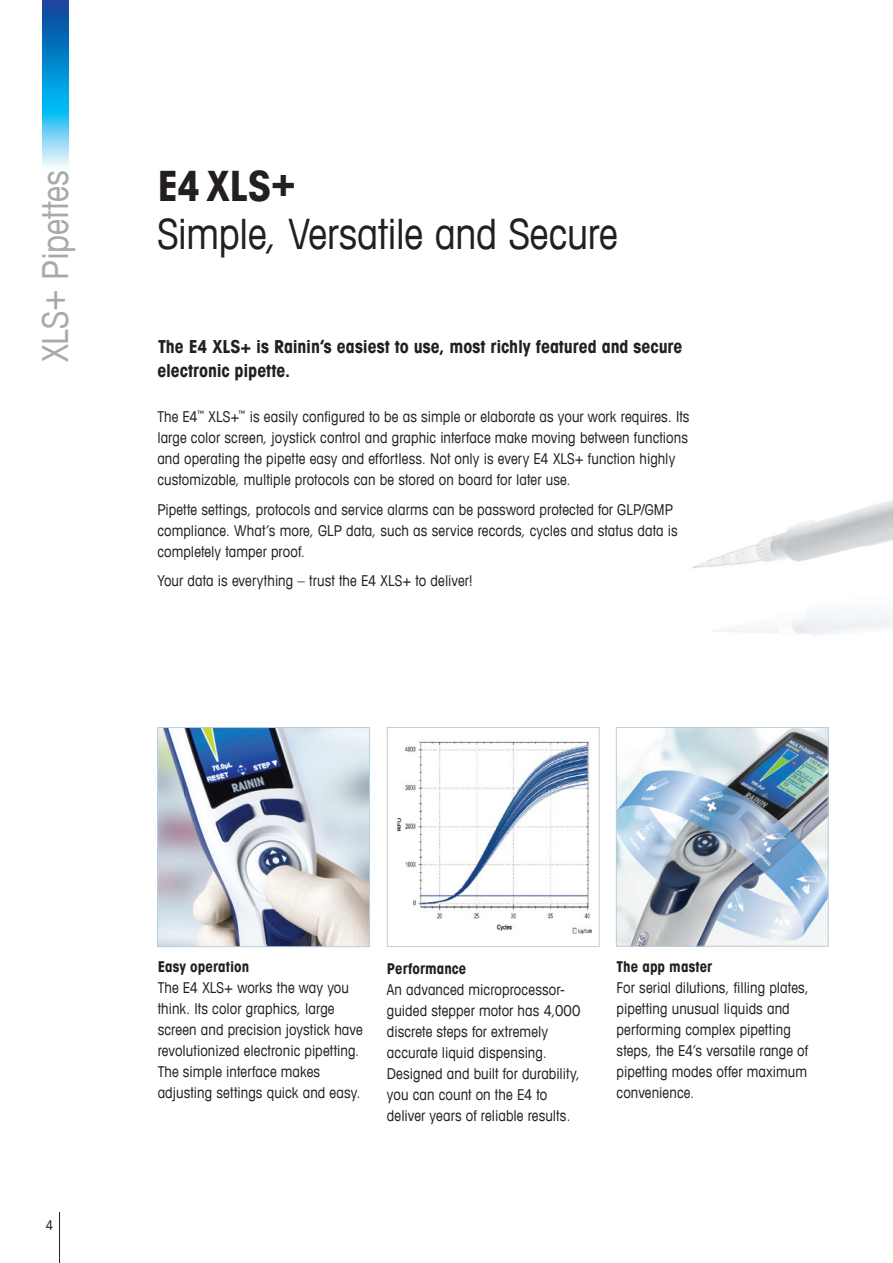
<style>
.page{position:relative;width:893px;height:1263px;background:#fff}
.page>*{position:absolute;margin:0;border:0;box-sizing:border-box;transform-origin:0 0}
._2_Title_Book_28_32{font:condensed 42px "Avant Garde Com";letter-spacing:-.01em;color:#231f20}
._1_Title_Bold_28_32{font:700 condensed 42px "Avant Garde Com";color:#231f20}
.t1{font:condensed 36px "Avant Garde Com";letter-spacing:-.01em;color:#a8a9ad}
._10_Lead_with_bullet{font:700 condensed 18px/24px "Avant Garde Com";letter-spacing:-.005em;color:#231f20}
._11_Running_Text_10{font:condensed 15px/21px "Avant Garde Com";letter-spacing:.005em;color:#231f20}
._06_captions{font:condensed 15px/21px "Avant Garde Com";letter-spacing:.005em;color:#231f20}
._05_subhead_12_pt{font:condensed 15px/21px "Avant Garde Com";letter-spacing:.005em;color:#231f20}
._05_subhead_12_pt-2{font:700 condensed 15px "Avant Garde Com";letter-spacing:.005em;color:#231f20}
._11_Running_Text_10-2{font:700 condensed 15px "Avant Garde Com";letter-spacing:.005em;color:#231f20}
.t2{font:condensed 13.5px "Avant Garde Com";color:#231f20}
</style>
<div class="page">
<hr style="left:59px;top:1212px;width:1px;height:51px;background:#231f20">
<img style="left:43px;top:0;width:25px;height:167px">
<img style="left:692px;top:500px;width:201px;height:135px">
<img style="left:159px;top:729px;width:209px;height:216px">
<div style="left:157px;top:727px;width:213px;height:220px;border:1px solid #b8cfdc"></div>
<div style="left:387px;top:727px;width:213px;height:220px;border:1px solid #b8cfdc"></div>
<img style="left:618px;top:729px;width:208px;height:215px">
<div style="left:616px;top:727px;width:212px;height:219px;border:1px solid #b8cfdc"></div>
<img style="left:397px;top:741px;width:195px;height:192px">
<p class="t1" style="left:33px;top:362px;width:194px;rotate:-90deg">XLS+ Pipettes</p>
<p class="_1_Title_Bold_28_32" style="left:157px;top:158px;width:140px">E4 XLS+</p>
<p class="_2_Title_Book_28_32" style="left:157px;top:207px;width:462px">Simple, Versatile and Secure</p>
<p class="_10_Lead_with_bullet" style="left:157px;top:334px;width:527px">The E4 XLS+ is Rainin‘s easiest to use, most richly featured and secure electronic pipette.</p>
<p class="_11_Running_Text_10" style="left:157px;top:406px;width:534px">The E4<sup>™</sup> XLS+<sup>™</sup> is easily configured to be as simple or elaborate as your work requires. Its large color screen, joystick control and graphic interface make moving between functions and operating the pipette easy and effortless. Not only is every E4 XLS+ function highly customizable, multiple protocols can be stored on board for later use.</p>
<p class="_11_Running_Text_10" style="left:157px;top:498px;width:522px">Pipette settings, protocols and service alarms can be password protected for GLP/GMP compliance. What’s more, GLP data, such as service records, cycles and status data is completely tamper proof.</p>
<p class="_11_Running_Text_10" style="left:157px;top:570px;width:317px">Your data is everything – trust the E4 XLS+ to deliver!</p>
<p class="t2" style="left:46px;top:1217px;width:9px">4</p>
<p class="_11_Running_Text_10-2" style="left:158px;top:957px;width:93px">Easy operation</p>
<p class="_06_captions" style="left:158px;top:977px;width:207px">The E4 XLS+ works the way you think. Its color graphics, large screen and precision joystick have revolutionized electronic pipetting.<br>The simple interface makes adjusting settings quick and easy.</p>
<p class="_05_subhead_12_pt-2" style="left:387px;top:959px;width:81px">Performance</p>
<p class="_06_captions" style="left:387px;top:979px;width:195px">An advanced microprocessor&shy;guided stepper motor has 4,000 discrete steps for extremely accurate liquid dispensing.<br>Designed and built for durability, you can count on the E4 to deliver years of reliable results.</p>
<p class="_05_subhead_12_pt-2" style="left:617px;top:957px;width:97px">The app master</p>
<p class="_05_subhead_12_pt" style="left:617px;top:977px;width:194px">For serial dilutions, filling plates, pipetting unusual liquids and performing complex pipetting steps, the E4’s versatile range of pipetting modes offer maximum convenience.</p>
</div>
